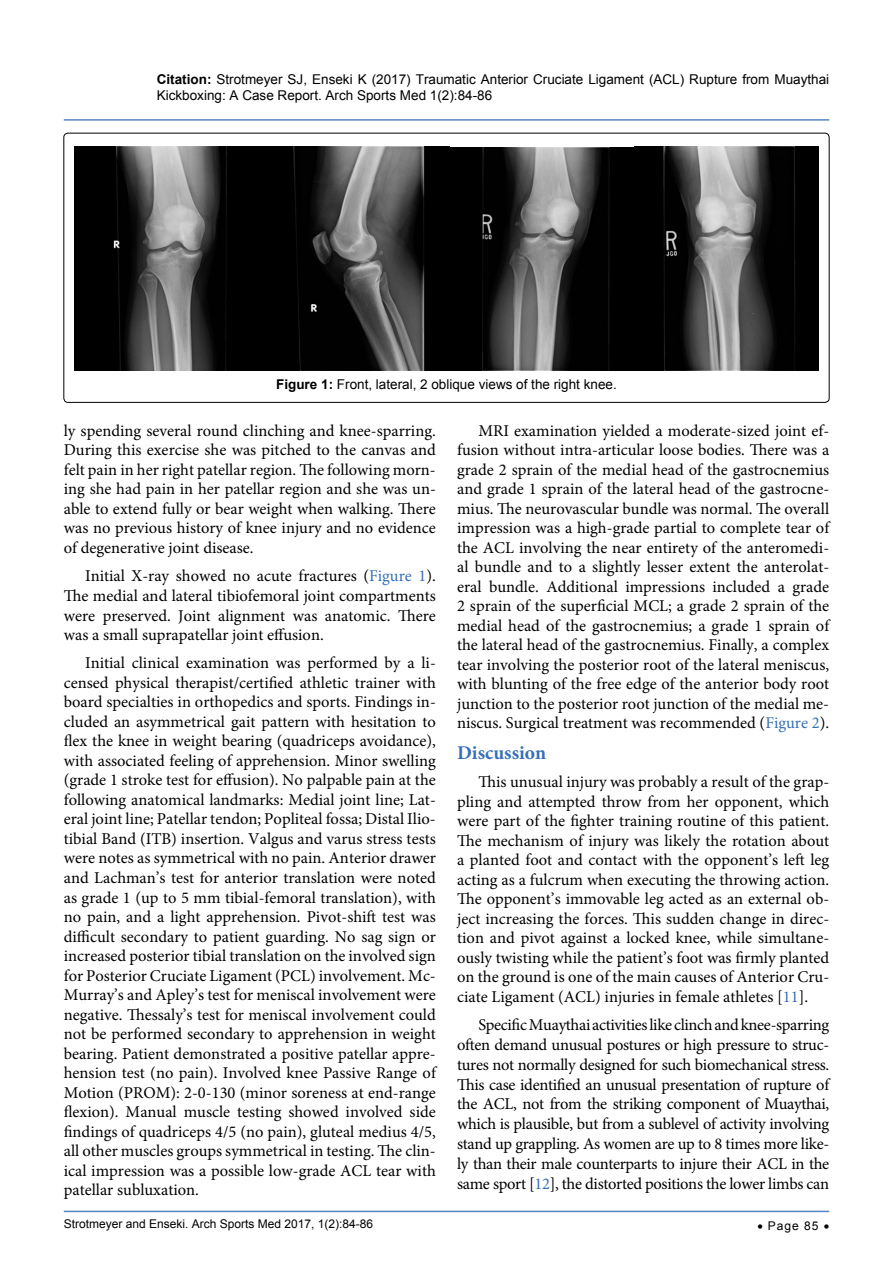
<style>
.page{position:relative;width:893px;height:1263px;background:#fff}
.page>*{position:absolute;margin:0;border:0;box-sizing:border-box;transform-origin:0 0}
.t1{font:700 19.5px "Minion Pro";color:#376fb7}
.t2{font:16.5px/19.5px "Minion Pro";color:#000;text-align:justify}
.t3{font:13.5px/16.2px "Arial";color:#000}
.t4{font:12px "Arial";color:#000}
.s1{font-weight:700}
.s2{color:#376fb7}
</style>
<div class="page">
<hr style="left:64px;top:1211px;width:765px;height:1px;background:#376fb7">
<hr style="left:64px;top:119px;width:765px;height:2px;background:#376fb7">
<img style="left:74px;top:146px;width:745px;height:225px">
<p class="t3" style="left:157px;top:71px;width:674px"><span class="s1">Citation:</span> Strotmeyer SJ, Enseki K (2017) Traumatic Anterior Cruciate Ligament (ACL) Rupture from Muaythai<br>Kickboxing: A Case Report. Arch Sports Med 1(2):84-86</p>
<p class="t3" style="left:276px;top:376px;width:342px"><span class="s1">Figure 1:</span> Front, lateral, 2 oblique views of the right knee.</p>
<p class="t2" style="left:64px;top:421px;width:374px">ly spending several round clinching and knee-sparring.<br>During this exercise she was pitched to the canvas and felt pain in her right patellar region. The following morn&shy;ing she had pain in her patellar region and she was un&shy;able to extend fully or bear weight when walking. There was no previous history of knee injury and no evidence of degenerative joint disease.</p>
<p class="t2" style="left:64px;top:566px;width:374px;text-indent:21px">Initial X-ray showed no acute fractures (<span class="s2">Figure 1</span>).<br>The medial and lateral tibiofemoral joint compartments were preserved. Joint alignment was anatomic. There was a small suprapatellar joint effusion.</p>
<p class="t2" style="left:64px;top:653px;width:374px;text-indent:21px">Initial clinical examination was performed by a li&shy;censed physical therapist/certified athletic trainer with board specialties in orthopedics and sports. Findings in&shy;cluded an asymmetrical gait pattern with hesitation to flex the knee in weight bearing (quadriceps avoidance), with associated feeling of apprehension. Minor swelling (grade 1 stroke test for effusion). No palpable pain at the following anatomical landmarks: Medial joint line; Lat&shy;eral joint line; Patellar tendon; Popliteal fossa; Distal Ilio&shy;tibial Band (ITB) insertion. Valgus and varus stress tests were notes as symmetrical with no pain. Anterior drawer and Lachman’s test for anterior translation were noted as grade 1 (up to 5 mm tibial-femoral translation), with no pain, and a light apprehension. Pivot-shift test was difficult secondary to patient guarding. No sag sign or increased posterior tibial translation on the involved sign for Posterior Cruciate Ligament (PCL) involvement. Mc-Murray’s and Apley’s test for meniscal involvement were negative. Thessaly’s test for meniscal involvement could not be performed secondary to apprehension in weight bearing. Patient demonstrated a positive patellar appre&shy;hension test (no pain). Involved knee Passive Range of Motion (PROM): 2-0-130 (minor soreness at end-range flexion). Manual muscle testing showed involved side findings of quadriceps 4/5 (no pain), gluteal medius 4/5, all other muscles groups symmetrical in testing. The clin&shy;ical impression was a possible low-grade ACL tear with patellar subluxation.</p>
<p class="t4" style="left:64px;top:1215px;width:311px">Strotmeyer and Enseki. Arch Sports Med 2017, 1(2):84-86</p>
<p class="t2" style="left:457px;top:421px;width:374px;text-indent:21px">MRI examination yielded a moderate-sized joint ef&shy;fusion without intra-articular loose bodies. There was a grade 2 sprain of the medial head of the gastrocnemius and grade 1 sprain of the lateral head of the gastrocne&shy;mius. The neurovascular bundle was normal. The overall impression was a high-grade partial to complete tear of the ACL involving the near entirety of the anteromedi&shy;al bundle and to a slightly lesser extent the anterolat&shy;eral bundle. Additional impressions included a grade 2 sprain of the superficial MCL; a grade 2 sprain of the medial head of the gastrocnemius; a grade 1 sprain of the lateral head of the gastrocnemius. Finally, a complex tear involving the posterior root of the lateral meniscus, with blunting of the free edge of the anterior body root junction to the posterior root junction of the medial me&shy;niscus. Surgical treatment was recommended (<span class="s2">Figure 2</span>).</p>
<p class="t1" style="left:457px;top:739px;width:91px">Discussion</p>
<p class="t2" style="left:457px;top:772px;width:374px;text-indent:21px">This unusual injury was probably a result of the grap&shy;pling and attempted throw from her opponent, which were part of the fighter training routine of this patient.<br>The mechanism of injury was likely the rotation about a planted foot and contact with the opponent’s left leg acting as a fulcrum when executing the throwing action.<br>The opponent’s immovable leg acted as an external ob&shy;ject increasing the forces. This sudden change in direc&shy;tion and pivot against a locked knee, while simultane&shy;ously twisting while the patient’s foot was firmly planted on the ground is one of the main causes of Anterior Cru&shy;ciate Ligament (ACL) injuries in female athletes [<span class="s2">11</span>].</p>
<p class="t2" style="left:457px;top:1015px;width:374px;text-indent:21px">Specific Muaythai activities like clinch and knee-sparring often demand unusual postures or high pressure to struc&shy;tures not normally designed for such biomechanical stress.<br>This case identified an unusual presentation of rupture of the ACL, not from the striking component of Muaythai, which is plausible, but from a sublevel of activity involving stand up grappling. As women are up to 8 times more like&shy;ly than their male counterparts to injure their ACL in the same sport [<span class="s2">12</span>], the distorted positions the lower limbs can</p>
<p class="t4" style="left:757px;top:1218px;width:73px">• Page 85 •</p>
</div>
